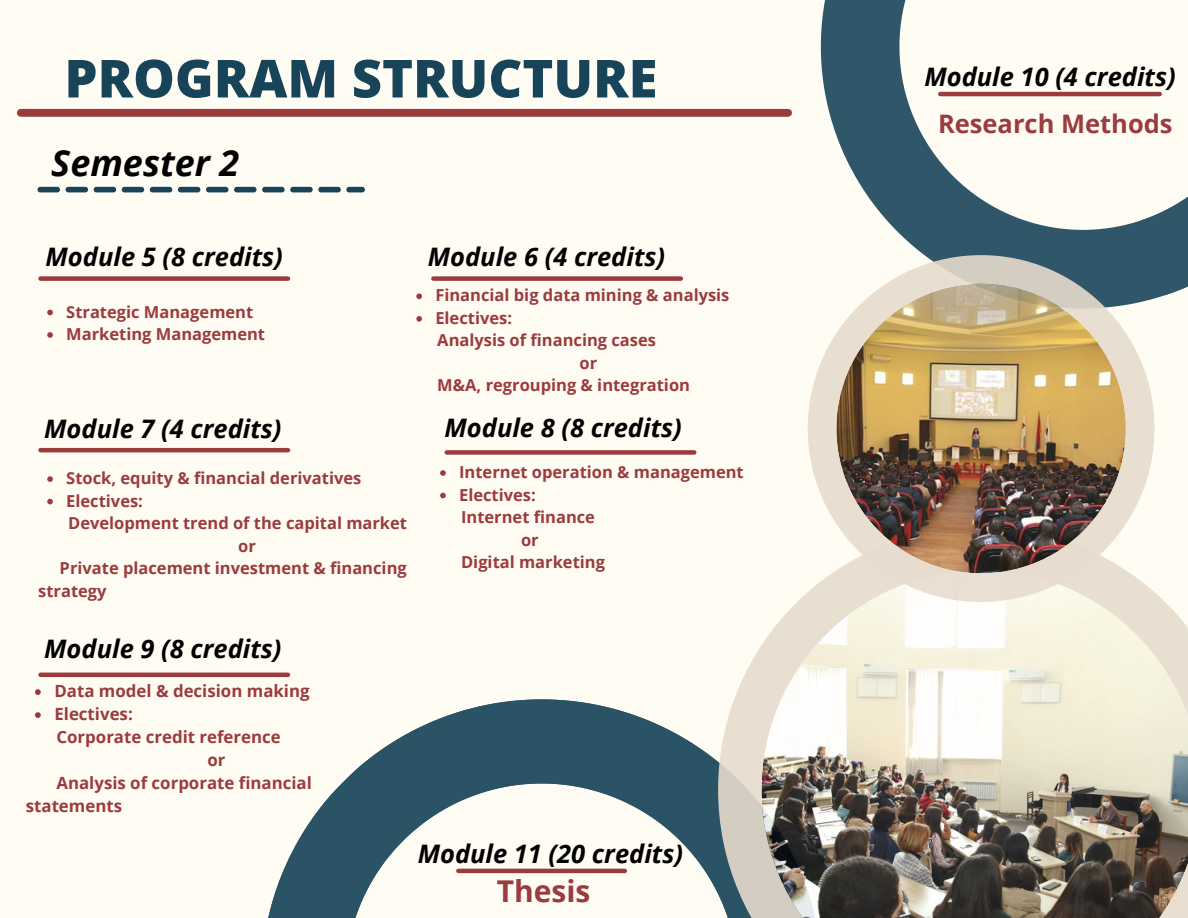
<style>
.page{position:relative;width:1188px;height:918px;background:#fffcf4}
.page>*{position:absolute;margin:0;border:0;box-sizing:border-box;transform-origin:0 0}
.t1{font:800 52.5px "Open Sans";color:#174459}
.t2{font:italic 700 36px "Open Sans";color:#000}
.t3{font:700 30px "Open Sans";color:#9b3b3e}
.t4{font:italic 700 25.5px "Open Sans";color:#000}
.t5{font:700 25.5px "Open Sans";color:#9b3b3e}
.t6{font:700 16.8px "Open Sans";color:#9b3b3e}
.t7{font:700 16.5px/22.5px "Open Sans";color:#9b3b3e}
</style>
<div class="page">
<div style="left:21px;top:109px;width:767px;height:8px;background:#9b3b3e"></div>
<svg style="left:148px;top:672px;width:570px;height:246px"></svg>
<svg style="left:718px;top:592px;width:470px;height:326px"></svg>
<svg style="left:769px;top:0;width:419px;height:299px"></svg>
<svg style="left:38px;top:187px;width:327px;height:5px"></svg>
<div style="left:41px;top:276px;width:247px;height:5px;background:#9b3b3e"></div>
<hr style="left:940px;top:92px;width:220px;height:4px;background:#9b3b3e">
<svg style="left:440px;top:470px;width:6px;height:6px"></svg>
<svg style="left:440px;top:493px;width:6px;height:5px"></svg>
<svg style="left:35px;top:689px;width:6px;height:6px"></svg>
<svg style="left:35px;top:712px;width:6px;height:6px"></svg>
<hr style="left:458px;top:869px;width:167px;height:4px;background:#9b3b3e">
<img style="left:808px;top:255px;width:347px;height:347px">
<svg style="left:47px;top:310px;width:6px;height:5px"></svg>
<svg style="left:47px;top:332px;width:6px;height:6px"></svg>
<svg style="left:416px;top:294px;width:6px;height:5px"></svg>
<svg style="left:416px;top:316px;width:6px;height:6px"></svg>
<svg style="left:47px;top:476px;width:6px;height:6px"></svg>
<svg style="left:47px;top:499px;width:6px;height:5px"></svg>
<div style="left:433px;top:276px;width:248px;height:5px;background:#9b3b3e"></div>
<hr style="left:41px;top:448px;width:247px;height:4px;background:#9b3b3e">
<div style="left:447px;top:450px;width:247px;height:5px;background:#9b3b3e"></div>
<hr style="left:41px;top:673px;width:247px;height:4px;background:#9b3b3e">
<h1 class="t1" style="left:64px;top:41px;width:595px">PROGRAM STRUCTURE</h1>
<h2 class="t2" style="left:51px;top:137px;width:189px">Semester 2</h2>
<h3 class="t4" style="left:46px;top:238px;width:239px">Module 5 (8 credits)</h3>
<h3 class="t4" style="left:428px;top:238px;width:239px">Module 6 (4 credits)</h3>
<p class="t7" style="left:66px;top:300px;width:200px">Strategic Management<br>Marketing Management</p>
<p class="t7" style="left:435px;top:284px;width:296px">Financial big data mining &amp; analysis</p>
<p class="t7" style="left:435px;top:306px;width:78px">Electives:</p>
<p class="t7" style="left:437px;top:329px;width:220px">Analysis of financing cases</p>
<p class="t7" style="left:580px;top:351px;width:19px">or</p>
<p class="t7" style="left:437px;top:374px;width:254px">M&amp;A, regrouping &amp; integration</p>
<h3 class="t4" style="left:44px;top:411px;width:239px">Module 7 (4 credits)</h3>
<h3 class="t4" style="left:445px;top:410px;width:239px">Module 8 (8 credits)</h3>
<p class="t7" style="left:66px;top:467px;width:297px">Stock, equity &amp; financial derivatives</p>
<p class="t7" style="left:66px;top:489px;width:78px">Electives:</p>
<p class="t7" style="left:68px;top:512px;width:340px">Development trend of the capital market</p>
<p class="t7" style="left:238px;top:534px;width:19px">or</p>
<p class="t7" style="left:60px;top:557px;width:349px">Private placement investment &amp; financing</p>
<p class="t7" style="left:38px;top:579px;width:70px">strategy</p>
<p class="t7" style="left:459px;top:460px;width:286px">Internet operation &amp; management</p>
<p class="t7" style="left:459px;top:483px;width:78px">Electives:</p>
<p class="t7" style="left:461px;top:505px;width:135px">Internet finance</p>
<p class="t7" style="left:521px;top:528px;width:19px">or</p>
<p class="t7" style="left:461px;top:550px;width:145px">Digital marketing</p>
<h3 class="t4" style="left:44px;top:630px;width:239px">Module 9 (8 credits)</h3>
<p class="t6" style="left:54px;top:679px;width:257px">Data model &amp; decision making</p>
<p class="t6" style="left:54px;top:702px;width:80px">Electives:</p>
<p class="t6" style="left:56px;top:725px;width:226px">Corporate credit reference</p>
<p class="t6" style="left:208px;top:748px;width:20px">or</p>
<p class="t6" style="left:56px;top:771px;width:257px">Analysis of corporate financial</p>
<p class="t6" style="left:26px;top:794px;width:98px">statements</p>
<h3 class="t4" style="left:418px;top:836px;width:267px">Module 11 (20 credits)</h3>
<h3 class="t3" style="left:497px;top:870px;width:95px">Thesis</h3>
<h3 class="t4" style="left:924px;top:59px;width:253px">Module 10 (4 credits)</h3>
<h3 class="t5" style="left:938px;top:106px;width:236px">Research Methods</h3>
</div>
